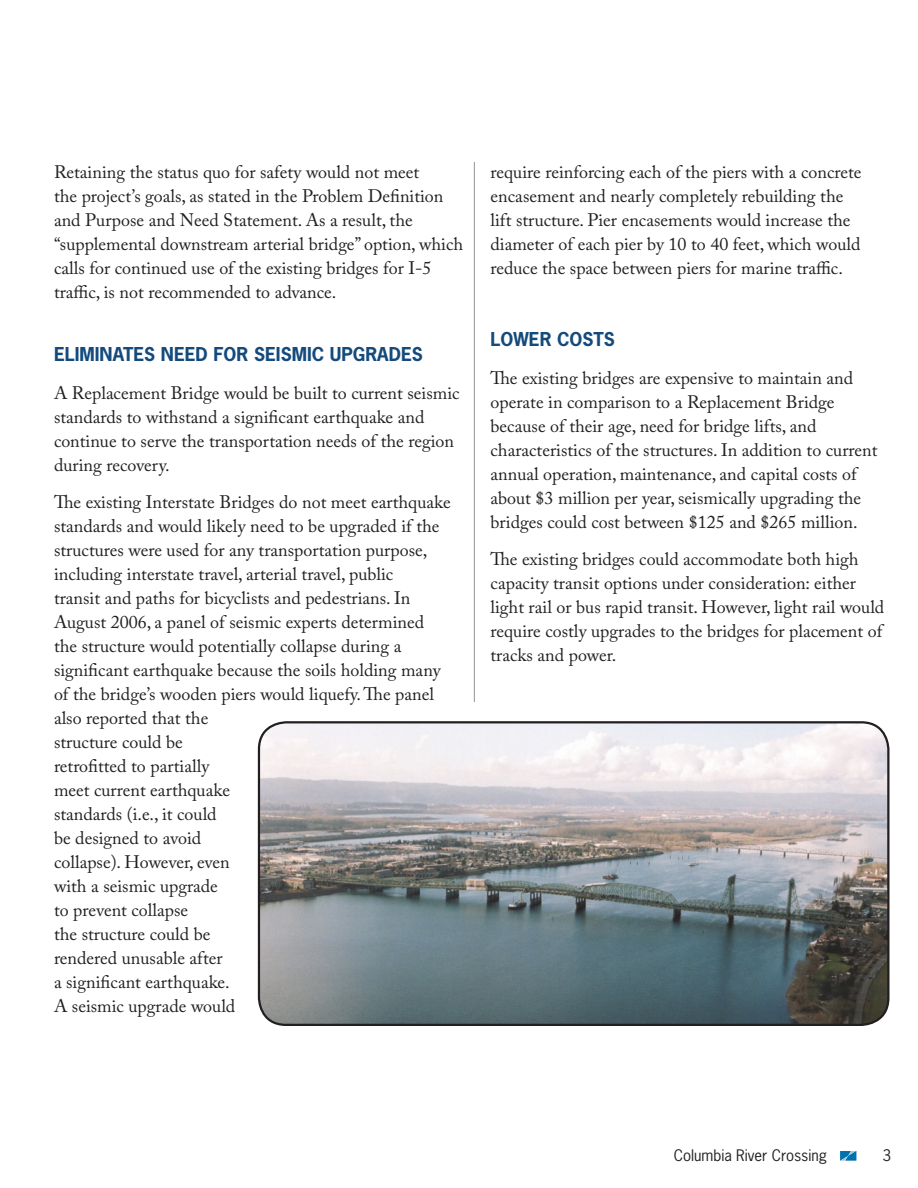
<style>
.page{position:relative;width:918px;height:1188px;background:#fff}
.page>*{position:absolute;margin:0;border:0;box-sizing:border-box;transform-origin:0 0}
.t1{font:18px/24px "Adobe Caslon Pro";color:#231f20}
.t2{font:700 18px "News Gothic Std";color:#144a7c}
.t3{font:15px "News Gothic Std";color:#231f20}
</style>
<div class="page">
<svg style="left:840px;top:1151px;width:16px;height:10px"></svg>
<hr style="left:474px;top:162px;width:1px;height:540px;background:#939598">
<img style="left:259px;top:722px;width:629px;height:303px;border-radius:27px">
<div style="left:258px;top:721px;width:632px;height:305px;border:2px solid #231f20;border-radius:27px"></div>
<p class="t1" style="left:54px;top:160px;width:411px">Retaining the status quo for safety would not meet<br>the project’s goals, as stated in the Problem Definition and Purpose and Need Statement. As a result, the “supplemental downstream arterial bridge” option, which calls for continued use of the existing bridges for I-5 traffic, is not recommended to advance.</p>
<p class="t2" style="left:54px;top:343px;width:32px">ELIMINATES</p>
<p class="t2" style="left:161px;top:343px;width:25px">NEED</p>
<p class="t2" style="left:214px;top:343px;width:13px">FOR</p>
<p class="t2" style="left:254px;top:343px;width:22px">SEISMIC</p>
<p class="t2" style="left:330px;top:343px;width:36px">UPGRADES</p>
<p class="t1" style="left:54px;top:381px;width:407px">A Replacement Bridge would be built to current seismic standards to withstand a significant earthquake and continue to serve the transportation needs of the region during recovery.</p>
<p class="t1" style="left:54px;top:490px;width:398px">The existing Interstate Bridges do not meet earthquake standards and would likely need to be upgraded if the structures were used for any transportation purpose, including interstate travel, arterial travel, public<br>transit and paths for bicyclists and pedestrians. In August 2006, a panel of seismic experts determined the structure would potentially collapse during a significant earthquake because the soils holding many of the bridge’s wooden piers would liquefy. The panel also reported that the<br>structure could be<br>retrofitted to partially<br>meet current earthquake<br>standards (i.e., it could<br>be designed to avoid<br>collapse). However, even<br>with a seismic upgrade<br>to prevent collapse<br>the structure could be<br>rendered unusable after<br>a significant earthquake.<br>A seismic upgrade would</p>
<p class="t1" style="left:490px;top:160px;width:372px">require reinforcing each of the piers with a concrete encasement and nearly completely rebuilding the lift structure. Pier encasements would increase the diameter of each pier by 10 to 40 feet, which would reduce the space between piers for marine traffic.</p>
<p class="t2" style="left:490px;top:328px;width:92px">LOWER COSTS</p>
<p class="t1" style="left:490px;top:366px;width:388px">The existing bridges are expensive to maintain and operate in comparison to a Replacement Bridge because of their age, need for bridge lifts, and characteristics of the structures. In addition to current annual operation, maintenance, and capital costs of about $3 million per year, seismically upgrading the bridges could cost between $125 and $265 million.</p>
<p class="t1" style="left:490px;top:547px;width:395px">The existing bridges could accommodate both high capacity transit options under consideration: either light rail or bus rapid transit. However, light rail would require costly upgrades to the bridges for placement of tracks and power.</p>
<p class="t3" style="left:674px;top:1145px;width:155px">Columbia River Crossing</p>
</div>
